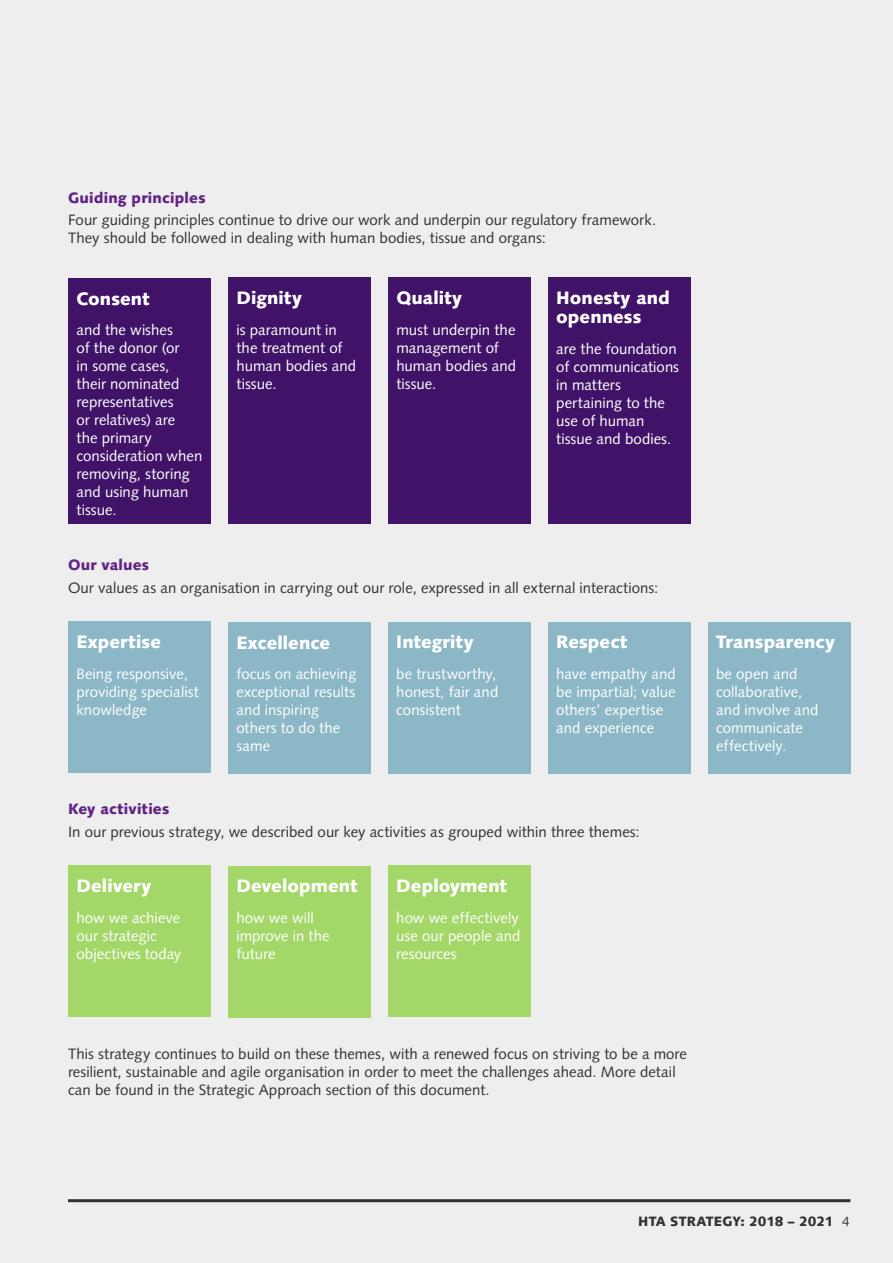
<style>
.page{position:relative;width:893px;height:1263px;background:#fff}
.page>*{position:absolute;margin:0;border:0;box-sizing:border-box;transform-origin:0 0}
.Box_title{font:900 18px/19.5px "Syntax LT Std";letter-spacing:.005em;color:#fff}
.Box_title-2{font:15px/18px "Syntax LT Std";color:#fff}
.t1{font:15px/18px "Syntax LT Std";color:#333132}
.Paragraph_title_line{font:900 15px "Syntax LT Std";letter-spacing:.015em;color:#622483}
.t2{font:900 13.5px "Syntax LT Std";letter-spacing:-.005em;color:#333132}
.s1{font-weight:400}
</style>
<div class="page">
<div style="left:1px;top:0;width:892px;height:1263px;background:#eee"></div>
<div style="left:68px;top:622px;width:143px;height:151px;background:#8cb7c7"></div>
<div style="left:228px;top:622px;width:143px;height:152px;background:#8cb7c7"></div>
<div style="left:708px;top:622px;width:142px;height:151px;background:#8cb7c7"></div>
<div style="left:548px;top:622px;width:143px;height:151px;background:#8cb7c7"></div>
<div style="left:388px;top:622px;width:143px;height:151px;background:#8cb7c7"></div>
<div style="left:68px;top:865px;width:143px;height:151px;background:#a3d869"></div>
<div style="left:228px;top:866px;width:143px;height:152px;background:#a3d869"></div>
<div style="left:388px;top:865px;width:143px;height:152px;background:#a3d869"></div>
<div style="left:68px;top:278px;width:143px;height:246px;background:#401368"></div>
<div style="left:548px;top:277px;width:143px;height:247px;background:#401368"></div>
<div style="left:388px;top:277px;width:143px;height:247px;background:#401368"></div>
<div style="left:228px;top:277px;width:143px;height:247px;background:#401368"></div>
<hr style="left:68px;top:1199px;width:782px;height:3px;background:#333132">
<p class="Paragraph_title_line" style="left:68px;top:189px;width:139px">Guiding principles</p>
<p class="t1" style="left:68px;top:211px;width:590px">Four guiding principles continue to drive our work and underpin our regulatory framework.<br>They should be followed in dealing with human bodies, tissue and organs:</p>
<p class="Box_title" style="left:77px;top:289px;width:75px">Consent</p>
<p class="Box_title-2" style="left:77px;top:321px;width:127px">and the wishes<br>of the donor (or<br>in some cases, their nominated representatives<br>or relatives) are<br>the primary consideration when removing, storing and using human tissue.</p>
<p class="Box_title" style="left:236px;top:288px;width:67px">Dignity</p>
<p class="Box_title-2" style="left:236px;top:320px;width:121px">is paramount in the treatment of human bodies and tissue.</p>
<p class="Box_title" style="left:396px;top:288px;width:67px">Quality</p>
<p class="Box_title-2" style="left:396px;top:320px;width:121px">must underpin the management of human bodies and tissue.</p>
<p class="Box_title" style="left:556px;top:288px;width:115px">Honesty and openness</p>
<p class="Box_title-2" style="left:556px;top:340px;width:124px">are the foundation of communications in matters pertaining to the use of human tissue and bodies.</p>
<p class="Paragraph_title_line" style="left:68px;top:556px;width:83px">Our values</p>
<p class="t1" style="left:68px;top:578px;width:592px">Our values as an organisation in carrying out our role, expressed in all external interactions:</p>
<p class="Box_title" style="left:77px;top:632px;width:86px">Expertise</p>
<p class="Box_title-2" style="left:77px;top:664px;width:124px">Being responsive, providing specialist knowledge</p>
<p class="Box_title" style="left:396px;top:632px;width:79px">Integrity</p>
<p class="Box_title-2" style="left:396px;top:664px;width:104px">be trustworthy, honest, fair and consistent</p>
<p class="Box_title" style="left:236px;top:633px;width:95px">Excellence</p>
<p class="Box_title-2" style="left:236px;top:665px;width:121px">focus on achieving exceptional results and inspiring others to do the same</p>
<p class="Box_title" style="left:556px;top:632px;width:73px">Respect</p>
<p class="Box_title-2" style="left:556px;top:664px;width:121px">have empathy and be impartial; value others’ expertise and experience</p>
<p class="Paragraph_title_line" style="left:68px;top:800px;width:103px">Key activities</p>
<p class="t1" style="left:68px;top:822px;width:573px">In our previous strategy, we described our key activities as grouped within three themes:</p>
<p class="Box_title" style="left:77px;top:876px;width:76px">Delivery</p>
<p class="Box_title-2" style="left:77px;top:908px;width:106px">how we achieve our strategic objectives today</p>
<p class="Box_title" style="left:236px;top:876px;width:123px">Development</p>
<p class="Box_title-2" style="left:236px;top:909px;width:95px">how we will improve in the future</p>
<p class="Box_title" style="left:396px;top:876px;width:112px">Deployment</p>
<p class="Box_title-2" style="left:396px;top:908px;width:126px;text-align:justify">how we effectively use our people and resources</p>
<p class="Box_title" style="left:716px;top:632px;width:121px">Transparency</p>
<p class="Box_title-2" style="left:716px;top:664px;width:104px">be open and collaborative, and involve and communicate effectively.</p>
<p class="t1" style="left:68px;top:1045px;width:620px">This strategy continues to build on these themes, with a renewed focus on striving to be a more resilient, sustainable and agile organisation in order to meet the challenges ahead. More detail can be found in the Strategic Approach section of this document.</p>
<p class="t2" style="left:638px;top:1214px;width:213px">HTA STRATEGY: 2018 – 2021 <span class="s1">4</span></p>
</div>
